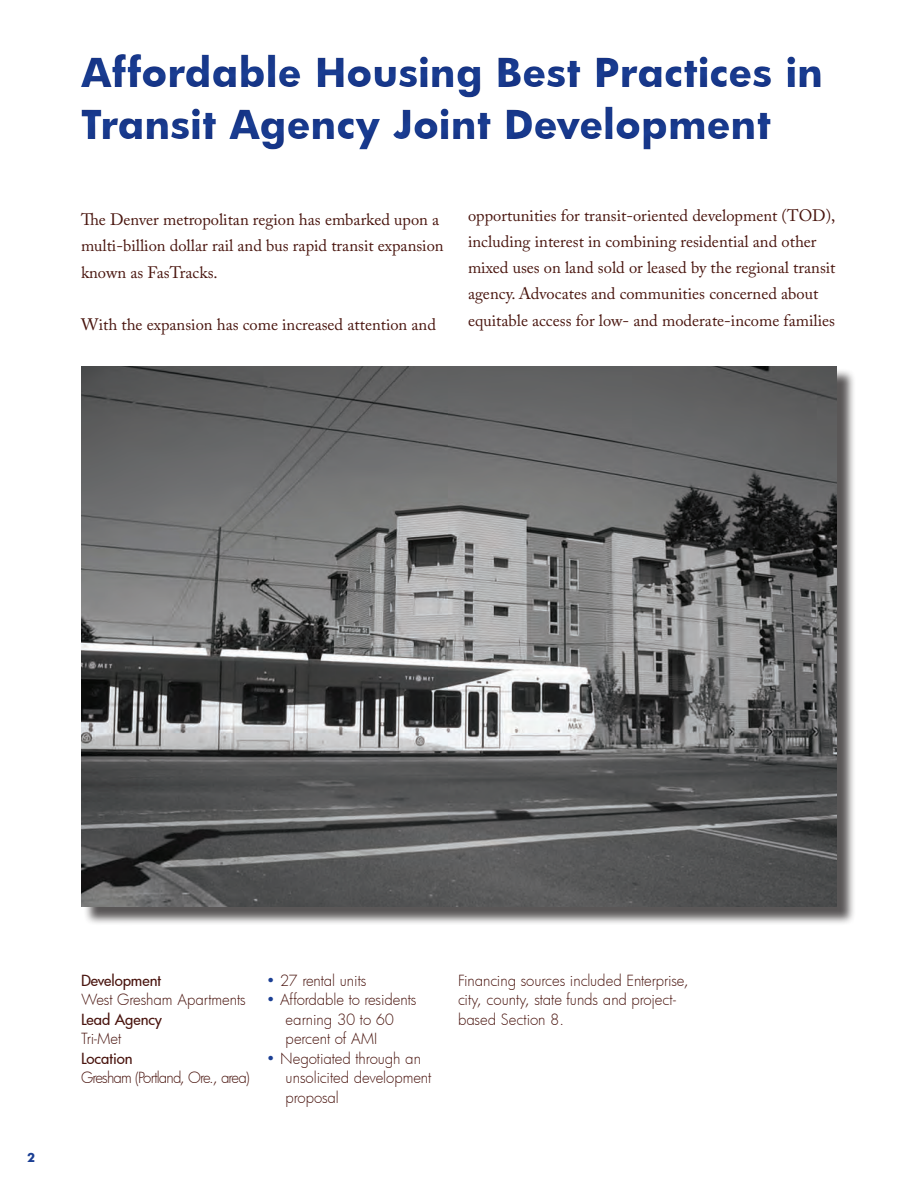
<style>
.page{position:relative;width:918px;height:1188px;background:#fff}
.page>*{position:absolute;margin:0;border:0;box-sizing:border-box;transform-origin:0 0}
.t1{font:700 39px/52.5px "Futura";color:#1b3f94}
.t2{font:16.5px/26.2px "Adobe Caslon Pro";color:#49150e}
.t3{font:300 15px/19.5px "Futura";letter-spacing:-.005em;color:#49140e}
.t4{font:500 15px "Futura";letter-spacing:-.005em;color:#49140e}
.t5{font:300 15px "Futura";letter-spacing:-.05em;color:#49140e}
.t6{font:700 12px "Futura";color:#1b3f94}
.s1{color:#1b3f94}
</style>
<div class="page">
<div style="left:83px;top:368px;width:773px;height:558px;background:#231f20;opacity:.75"></div>
<img style="left:81px;top:366px;width:756px;height:541px">
<div style="left:74px;top:43px;width:762px;height:126px;background:#231f20;opacity:.5"></div>
<h1 class="t1" style="left:81px;top:45px;width:744px">Affordable Housing Best Practices in<br>Transit Agency Joint Development</h1>
<p class="t2" style="left:81px;top:206px;width:364px">The Denver metropolitan region has embarked upon a multi-billion dollar rail and bus rapid transit expansion known as FasTracks.</p>
<p class="t2" style="left:81px;top:311px;width:357px">With the expansion has come increased attention and</p>
<p class="t2" style="left:468px;top:202px;width:369px">opportunities for transit-oriented development (TOD), including interest in combining residential and other mixed uses on land sold or leased by the regional transit agency. Advocates and communities concerned about equitable access for low- and moderate-income families</p>
<p class="t6" style="left:27px;top:1149px;width:10px">2</p>
<p class="t4" style="left:81px;top:970px;width:82px">Development</p>
<p class="t3" style="left:81px;top:990px;width:166px">West Gresham Apartments</p>
<p class="t4" style="left:81px;top:1009px;width:83px">Lead Agency</p>
<p class="t3" style="left:81px;top:1029px;width:42px">Tri-Met</p>
<p class="t4" style="left:81px;top:1048px;width:53px">Location</p>
<p class="t5" style="left:81px;top:1068px;width:170px">Gresham (Portland, Ore., area)</p>
<p class="t3" style="left:266px;top:970px;width:102px"><span class="s1">•</span> 27 rental units</p>
<p class="t3" style="left:286px;top:990px;width:132px;text-indent:-20px"><span class="s1">•</span> Affordable to residents earning 30 to 60 percent of AMI</p>
<p class="t3" style="left:286px;top:1048px;width:147px;text-indent:-20px"><span class="s1">•</span> Negotiated through an unsolicited development proposal</p>
<p class="t3" style="left:458px;top:970px;width:232px">Financing sources included Enterprise, city, county, state funds and project&shy;based Section 8.</p>
</div>
